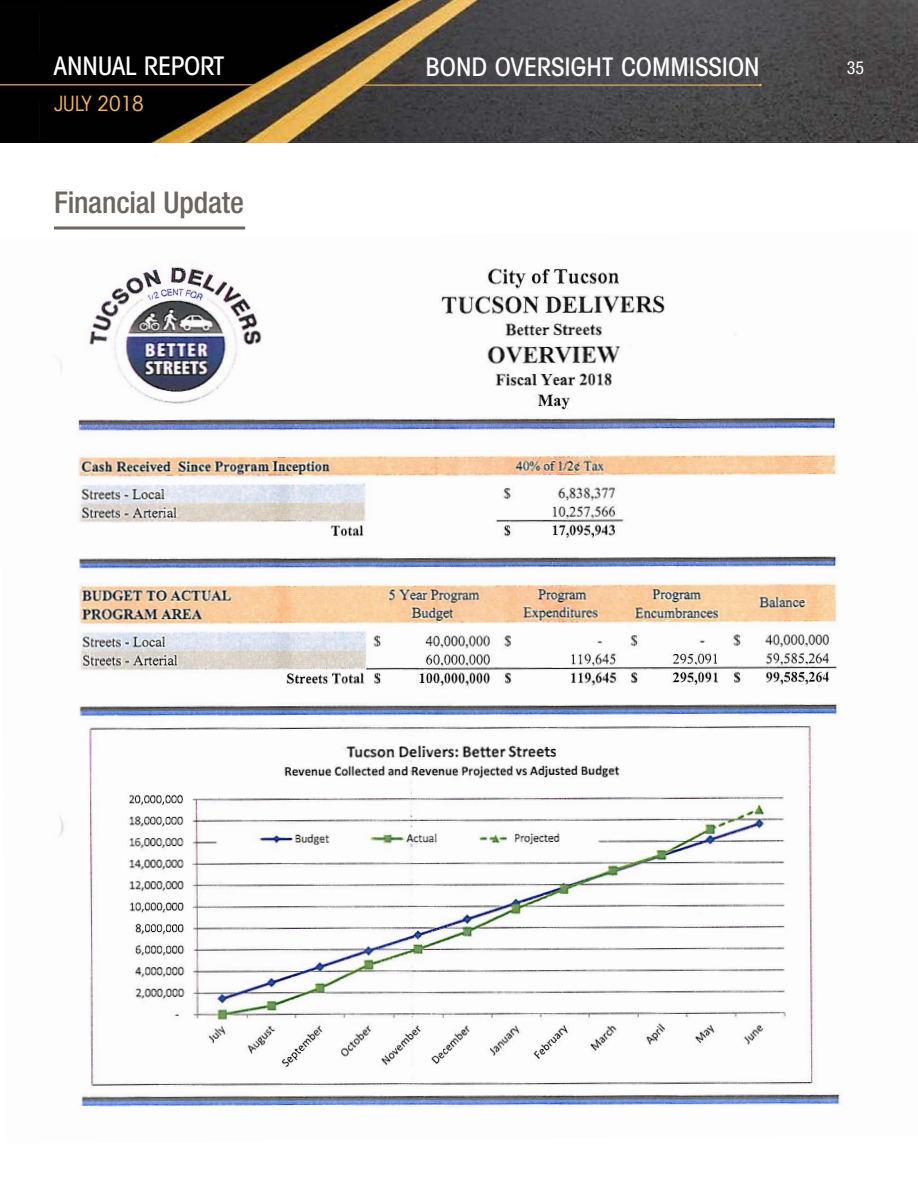
<style>
.page{position:relative;width:918px;height:1188px;background:#fff}
.page>*{position:absolute;margin:0;border:0;box-sizing:border-box;transform-origin:0 0}
.t1{font:500 condensed 30px "Helvetica Neue";letter-spacing:-.005em;color:#6d6660}
.t2{font:500 condensed 25.5px "Avant Garde IT Cby BT";color:#fff}
.t3{font:condensed 21px "Avant Garde IT Cby BT";color:#f0b35b}
.t4{font:condensed 18px "Helvetica Neue";color:#fff}
</style>
<div class="page">
<img style="left:0;top:0;width:918px;height:143px">
<img style="left:59px;top:266px;width:783px;height:842px">
<svg style="left:54px;top:226px;width:191px;height:4px"></svg>
<p class="t2" style="left:54px;top:51px;width:172px">ANNUAL REPORT</p>
<p class="t2" style="left:426px;top:51px;width:336px">BOND OVERSIGHT COMMISSION</p>
<p class="t3" style="left:54px;top:91px;width:91px">JULY 2018</p>
<p class="t1" style="left:54px;top:184px;width:192px">Financial Update</p>
<p class="t4" style="left:847px;top:58px;width:19px">35</p>
</div>
